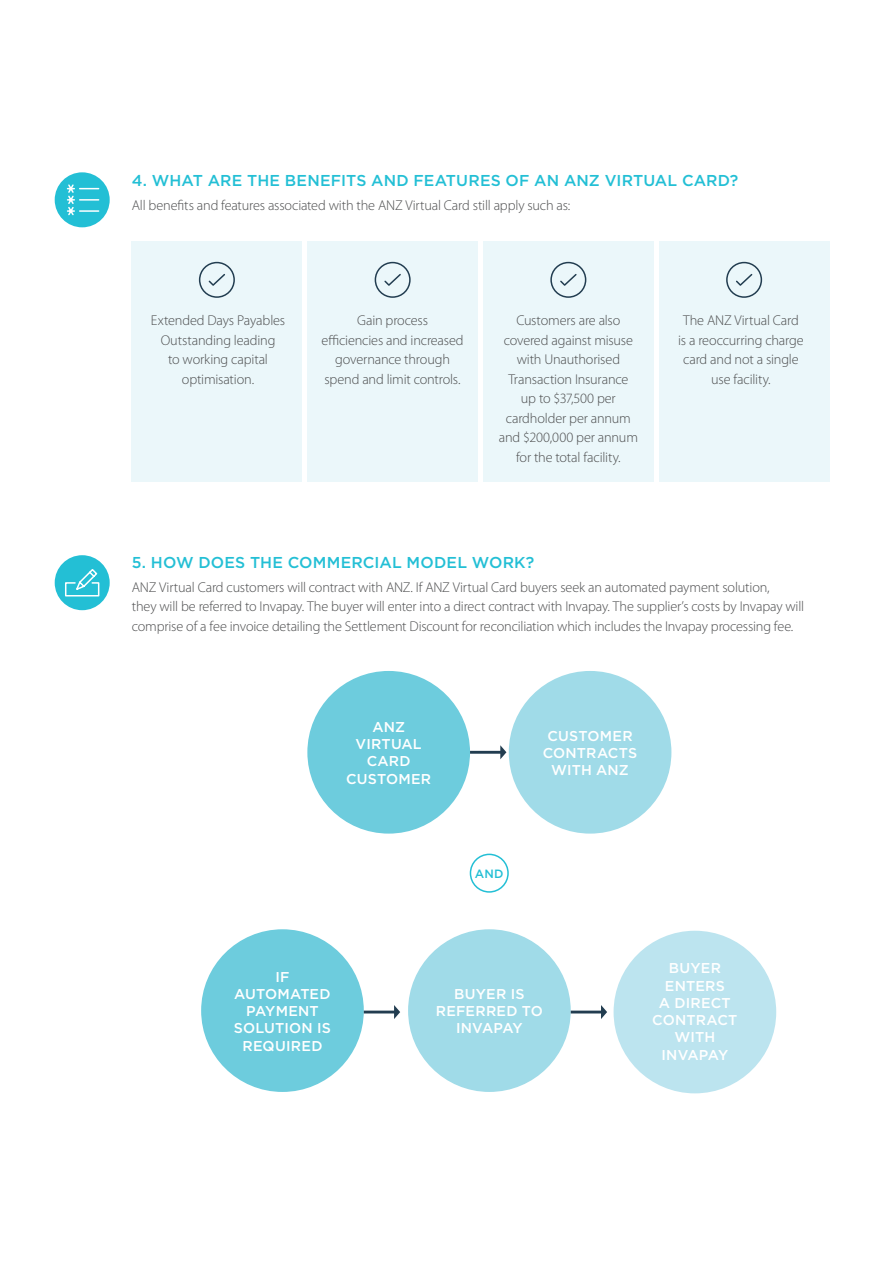
<style>
.page{position:relative;width:893px;height:1263px;background:#fff}
.page>*{position:absolute;margin:0;border:0;box-sizing:border-box;transform-origin:0 0}
.t1{font:500 15.75px "Gotham HTF";letter-spacing:.005em;color:#23bfd5}
.t2{font:300 14.25px/19.5px "Myriad Pro";letter-spacing:-.015em;color:#4b4c4d;text-align:center}
.t3{font:500 14.25px/17.2px "Gotham";letter-spacing:.01em;color:#fff;text-align:center}
.t4{font:500 12px "Gotham";color:#23bfd5}
</style>
<div class="page">
<div style="left:308px;top:241px;width:170px;height:240px;background:#ebf7fa"></div>
<div style="left:483px;top:241px;width:170px;height:240px;background:#ebf7fa"></div>
<div style="left:659px;top:241px;width:170px;height:240px;background:#ebf7fa"></div>
<svg style="left:500px;top:745px;width:6px;height:14px"></svg>
<svg style="left:394px;top:1005px;width:6px;height:14px"></svg>
<svg style="left:601px;top:1005px;width:6px;height:14px"></svg>
<div style="left:470px;top:854px;width:39px;height:39px;border:2px solid #23bfd5;border-radius:50%"></div>
<div style="left:509px;top:671px;width:162px;height:163px;background:#a0dbe8;border-radius:50%"></div>
<div style="left:307px;top:671px;width:163px;height:163px;background:#6dccdd;border-radius:50%"></div>
<div style="left:201px;top:929px;width:163px;height:163px;background:#6dccdd;border-radius:50%"></div>
<div style="left:408px;top:929px;width:163px;height:163px;background:#a0dbe8;border-radius:50%"></div>
<div style="left:614px;top:931px;width:162px;height:162px;background:#bce4ef;border-radius:50%"></div>
<hr style="left:470px;top:751px;width:33px;height:3px;background:#223d50">
<hr style="left:364px;top:1010px;width:33px;height:3px;background:#223d50">
<hr style="left:571px;top:1010px;width:33px;height:3px;background:#223d50">
<svg style="left:374px;top:261px;width:37px;height:37px"></svg>
<svg style="left:550px;top:261px;width:37px;height:37px"></svg>
<svg style="left:726px;top:261px;width:37px;height:37px"></svg>
<div style="left:132px;top:241px;width:170px;height:240px;background:#ebf7fa"></div>
<svg style="left:198px;top:261px;width:37px;height:37px"></svg>
<div style="left:55px;top:172px;width:55px;height:55px;background:#23bfd5;border-radius:50%"></div>
<div style="left:55px;top:555px;width:55px;height:55px;background:#23bfd5;border-radius:50%"></div>
<svg style="left:66px;top:184px;width:34px;height:32px"></svg>
<svg style="left:65px;top:569px;width:35px;height:28px"></svg>
<p class="t1" style="left:132px;top:172px;width:608px">4. WHAT ARE THE BENEFITS AND FEATURES OF AN ANZ VIRTUAL CARD?</p>
<p class="t2" style="left:132px;top:195px;width:440px">All benefits and features associated with the ANZ Virtual Card still apply such as:</p>
<p class="t2" style="left:322px;top:310px;width:144px">Gain process<br>efficiencies and increased governance through spend and limit controls.</p>
<p class="t2" style="left:678px;top:310px;width:127px">The ANZ Virtual Card is a reoccurring charge card and not a single use facility.</p>
<p class="t2" style="left:151px;top:310px;width:136px">Extended Days Payables<br>Outstanding leading<br>to working capital optimisation.</p>
<p class="t2" style="left:499px;top:310px;width:141px">Customers are also covered against misuse with Unauthorised<br>Transaction Insurance<br>up to $37,500 per cardholder per annum and $200,000 per annum for the total facility.</p>
<p class="t1" style="left:132px;top:554px;width:404px">5. HOW DOES THE COMMERCIAL MODEL WORK?</p>
<p class="t2" style="left:132px;top:577px;width:674px;text-align:left">ANZ Virtual Card customers will contract with ANZ. If ANZ Virtual Card buyers seek an automated payment solution,<br>they will be referred to Invapay. The buyer will enter into a direct contract with Invapay. The supplier’s costs by Invapay will comprise of a fee invoice detailing the Settlement Discount for reconciliation which includes the Invapay processing fee.</p>
<p class="t3" style="left:346px;top:718px;width:87px">ANZ<br>VIRTUAL<br>CARD<br>CUSTOMER</p>
<p class="t3" style="left:543px;top:726px;width:96px">CUSTOMER<br>CONTRACTS<br>WITH ANZ</p>
<p class="t3" style="left:234px;top:968px;width:98px">IF<br>AUTOMATED<br>PAYMENT<br>SOLUTION IS<br>REQUIRED</p>
<p class="t4" style="left:475px;top:867px;width:30px">AND</p>
<p class="t3" style="left:436px;top:985px;width:109px">BUYER IS<br>REFERRED TO<br>INVAPAY</p>
<p class="t3" style="left:652px;top:959px;width:87px">BUYER<br>ENTERS<br>A DIRECT<br>CONTRACT<br>WITH<br>INVAPAY</p>
</div>
